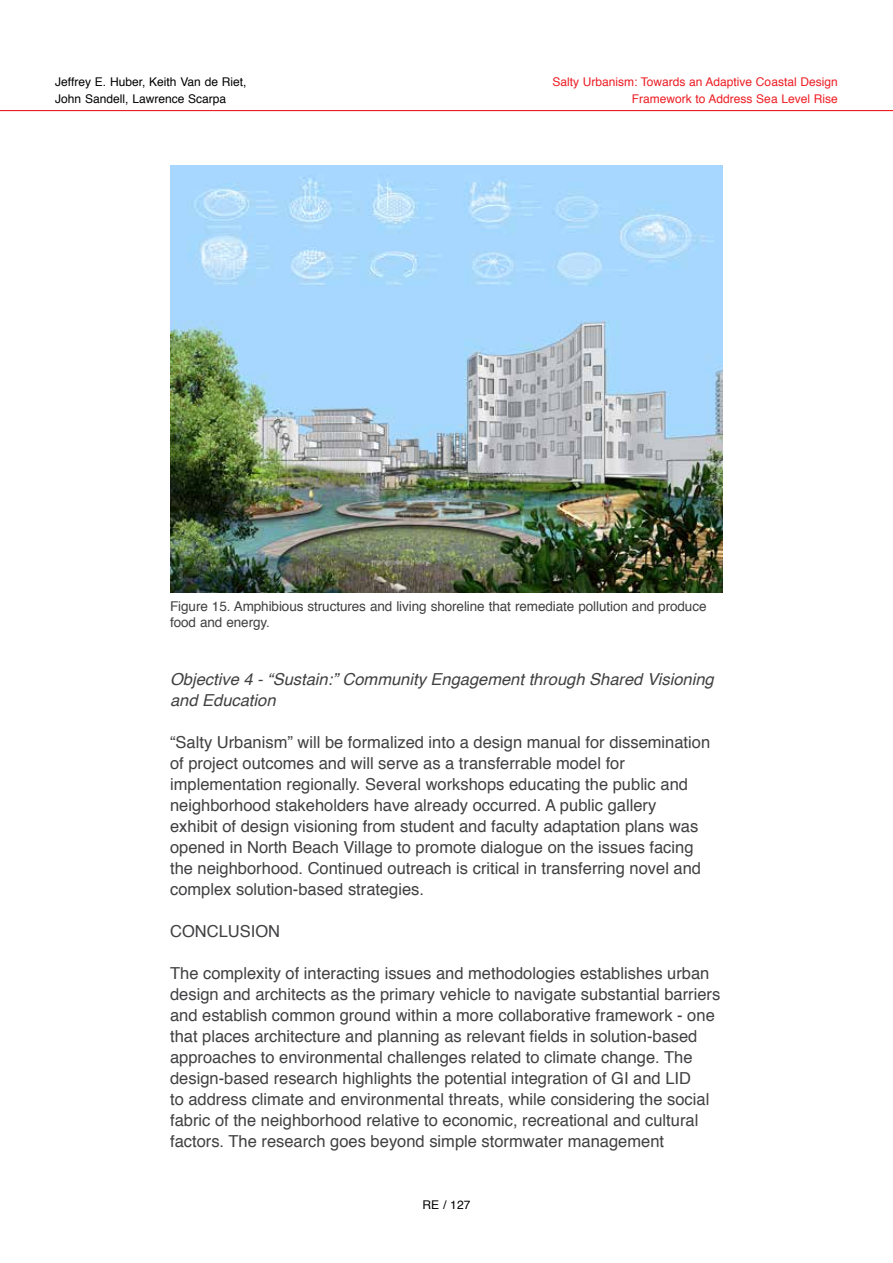
<style>
.page{position:relative;width:893px;height:1263px;background:#fff}
.page>*{position:absolute;margin:0;border:0;box-sizing:border-box;transform-origin:0 0}
.t1{font:16.5px/21px "Helvetica";color:#414042}
.t2{font:italic 16.5px/21px "Helvetica";color:#414042}
.t3{font:13.5px/16.5px "Helvetica";letter-spacing:-.005em;color:#414042}
.t4{font:12px/17.2px "Helvetica";color:#ed1d24;text-align:right}
.t5{font:12px/17.2px "Helvetica";color:#000}
</style>
<div class="page">
<hr style="left:0;top:110px;width:893px;height:1px;background:#ed1d24">
<img style="left:170px;top:166px;width:553px;height:426px">
<p class="t5" style="left:55px;top:74px;width:193px">Jeffrey E. Huber, Keith Van de Riet,<br>John Sandell, Lawrence Scarpa</p>
<p class="t4" style="left:552px;top:74px;width:287px">Salty Urbanism: Towards an Adaptive Coastal Design<br>Framework to Address Sea Level Rise</p>
<p class="t3" style="left:170px;top:598px;width:538px">Figure 15. Amphibious structures and living shoreline that remediate pollution and produce food and energy.</p>
<p class="t2" style="left:170px;top:669px;width:545px">Objective 4 - “Sustain:” Community Engagement through Shared Visioning and Education</p>
<p class="t1" style="left:170px;top:732px;width:542px">“Salty Urbanism” will be formalized into a design manual for dissemination of project outcomes and will serve as a transferrable model for implementation regionally. Several workshops educating the public and neighborhood stakeholders have already occurred. A public gallery<br>exhibit of design visioning from student and faculty adaptation plans was opened in North Beach Village to promote dialogue on the issues facing the neighborhood. Continued outreach is critical in transferring novel and complex solution-based strategies.</p>
<p class="t1" style="left:170px;top:921px;width:112px">CONCLUSION</p>
<p class="t1" style="left:170px;top:963px;width:552px">The complexity of interacting issues and methodologies establishes urban design and architects as the primary vehicle to navigate substantial barriers and establish common ground within a more collaborative framework - one that places architecture and planning as relevant fields in solution-based approaches to environmental challenges related to climate change. The design-based research highlights the potential integration of GI and LID<br>to address climate and environmental threats, while considering the social fabric of the neighborhood relative to economic, recreational and cultural factors. The research goes beyond simple stormwater management</p>
<p class="t5" style="left:423px;top:1196px;width:49px">RE / 127</p>
</div>
